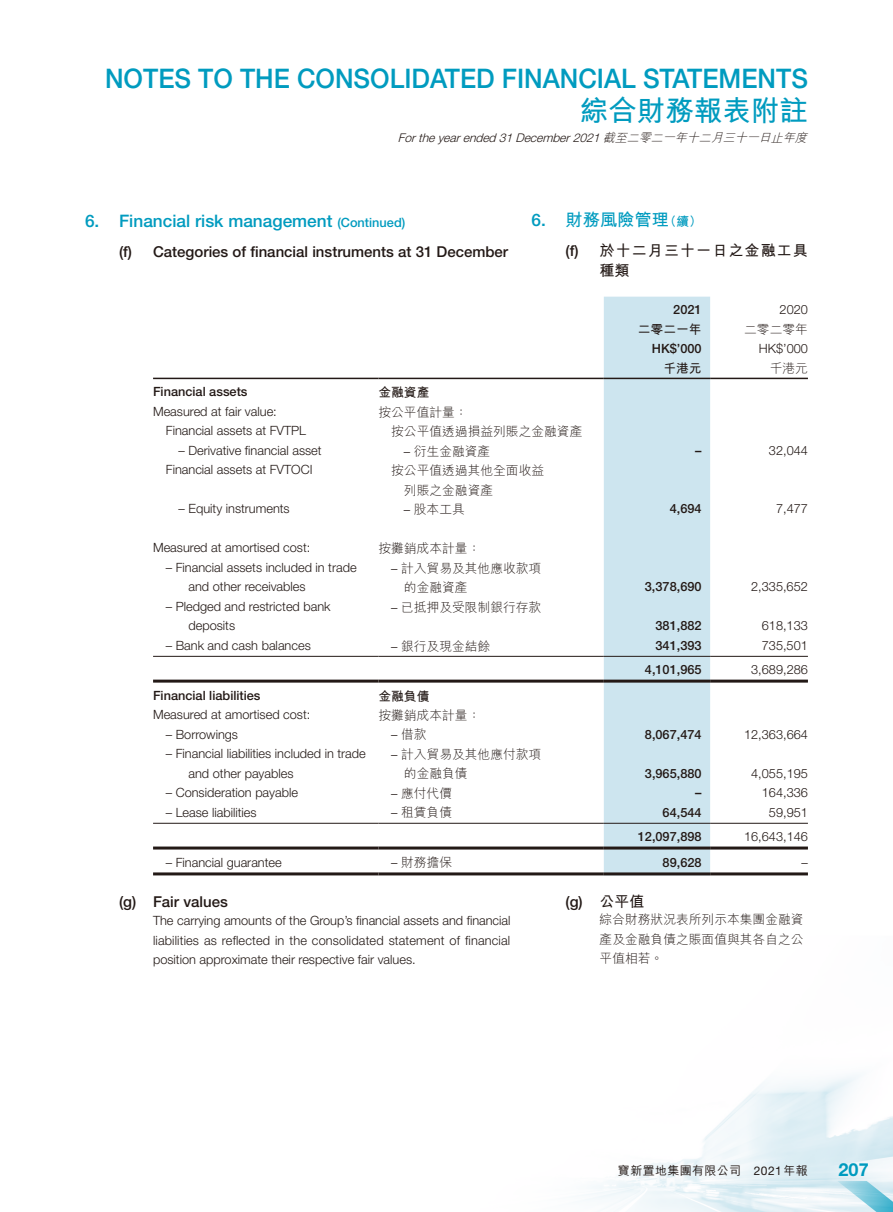
<style>
.page{position:relative;width:893px;height:1212px;background:#fff}
.page>*{position:absolute;margin:0;border:0;box-sizing:border-box;transform-origin:0 0}
.t1{font:700 28.5px "M Hei HK";color:#009bbf}
.t2{font:500 27px "Helvetica Neue LT Std";color:#009bbf;scale:.95 1}
.t3{font:700 18px "Helvetica Neue LT Std";color:#009bbf}
.t4{font:500 17.25px "Helvetica Neue LT Std";color:#009bbf}
.t5{font:700 17.25px "M Hei HK";color:#009bbf}
.t6{font:500 15px "Helvetica Neue LT Std";color:#231916}
.t7{font:700 15px/19.5px "M Hei HK";letter-spacing:.075em;color:#231916}
.t8{font:300 12.75px/19.5px "Helvetica Neue LT Std";color:#231916}
.t9{font:300 12.75px/19.5px "M Hei HK";color:#231916}
.t10{font:500 12.75px "Helvetica Neue LT Std";color:#231916}
.t11{font:700 12.75px "M Hei HK";color:#231916}
.t12{font:italic 300 12px "Helvetica Neue LT Std";color:#231916}
.t13{font:500 12px "M Hei HK";letter-spacing:.03em;color:#231916}
.s1{font-family:"M Hei HK"}
.s2{font-size:12.75px}
.s3{font-family:"Helvetica Neue LT Std";font-weight:500}
.s4{font-family:"Helvetica Neue LT Std"}
.s5{font-family:"M Hei HK";font-weight:700}
.s6{font-family:"Helvetica Neue LT Std";font-weight:400}
</style>
<div class="page">
<svg style="left:837px;top:1181px;width:56px;height:31px;background:#aedce8"></svg>
<div style="left:604px;top:297px;width:106px;height:575px;background:#cde5ef"></div>
<hr style="left:153px;top:378px;width:225px;height:1px;background:#231916">
<hr style="left:378px;top:378px;width:226px;height:1px;background:#231916">
<hr style="left:604px;top:378px;width:106px;height:1px;background:#231916">
<hr style="left:710px;top:378px;width:98px;height:1px;background:#231916">
<hr style="left:153px;top:656px;width:225px;height:1px;background:#231916">
<hr style="left:378px;top:656px;width:226px;height:1px;background:#231916">
<hr style="left:604px;top:656px;width:106px;height:1px;background:#231916">
<hr style="left:710px;top:656px;width:98px;height:1px;background:#231916">
<hr style="left:153px;top:680px;width:225px;height:3px;background:#231916">
<hr style="left:378px;top:680px;width:226px;height:3px;background:#231916">
<hr style="left:604px;top:680px;width:106px;height:3px;background:#231916">
<hr style="left:710px;top:680px;width:98px;height:3px;background:#231916">
<hr style="left:153px;top:823px;width:225px;height:1px;background:#231916">
<hr style="left:378px;top:823px;width:226px;height:1px;background:#231916">
<hr style="left:604px;top:823px;width:106px;height:1px;background:#231916">
<hr style="left:710px;top:823px;width:98px;height:1px;background:#231916">
<hr style="left:153px;top:846px;width:225px;height:3px;background:#231916">
<hr style="left:378px;top:846px;width:226px;height:3px;background:#231916">
<hr style="left:604px;top:846px;width:106px;height:3px;background:#231916">
<hr style="left:710px;top:846px;width:98px;height:3px;background:#231916">
<hr style="left:153px;top:872px;width:225px;height:3px;background:#231916">
<hr style="left:378px;top:872px;width:226px;height:3px;background:#231916">
<hr style="left:604px;top:872px;width:106px;height:3px;background:#231916">
<hr style="left:710px;top:872px;width:98px;height:3px;background:#231916">
<h2 class="t2" style="left:105px;top:62px;width:741px">NOTES TO THE CONSOLIDATED FINANCIAL STATEMENTS</h2>
<h1 class="t1" style="left:580px;top:89px;width:229px">綜合財務報表附註</h1>
<p class="t12" style="left:398px;top:131px;width:413px">Fortheyearended31December2021<span class="s1">截至二零二一年十二月三十一日止年度</span></p>
<h3 class="t4" style="left:85px;top:210px;width:322px">6. Financial risk management <span class="s2">(Continued)</span></h3>
<p class="t6" style="left:119px;top:243px;width:391px">(f) Categories of financial instruments at 31 December</p>
<h3 class="t5" style="left:531px;top:207px;width:172px"><span class="s3">6.</span> 財務風險管理<span class="s2">（續）</span></h3>
<p class="t7" style="left:600px;top:240px;width:210px;text-indent:-34px"><span class="s3">(f)</span> 於十二月三十一日之金融工具種類</p>
<p class="t10" style="left:673px;top:302px;width:30px">2021</p>
<p class="t8" style="left:780px;top:299px;width:30px">2020</p>
<p class="t11" style="left:638px;top:320px;width:65px">二零二一年</p>
<p class="t9" style="left:744px;top:319px;width:65px">二零二零年</p>
<p class="t10" style="left:652px;top:341px;width:51px">HK$’000</p>
<p class="t8" style="left:759px;top:338px;width:51px">HK$’000</p>
<p class="t11" style="left:663px;top:359px;width:40px">千港元</p>
<p class="t9" style="left:770px;top:358px;width:40px">千港元</p>
<p class="t10" style="left:153px;top:384px;width:96px">Financial assets</p>
<p class="t11" style="left:378px;top:383px;width:52px">金融資產</p>
<p class="t8" style="left:153px;top:401px;width:125px">Measured at fair value:</p>
<p class="t9" style="left:378px;top:402px;width:91px">按公平值計量：</p>
<p class="t8" style="left:166px;top:421px;width:142px">Financial assets at FVTPL</p>
<p class="t9" style="left:391px;top:421px;width:193px">按公平值透過損益列賬之金融資產</p>
<p class="t8" style="left:179px;top:440px;width:145px">– Derivative financial asset</p>
<p class="t9" style="left:404px;top:441px;width:88px"><span class="s4">–</span> 衍生金融資產</p>
<p class="t10" style="left:695px;top:443px;width:8px">–</p>
<p class="t8" style="left:769px;top:440px;width:40px">32,044</p>
<p class="t8" style="left:166px;top:460px;width:148px">Financial assets at FVTOCI</p>
<p class="t9" style="left:404px;top:460px;width:142px;text-indent:-13px">按公平值透過其他全面收益列賬之金融資產</p>
<p class="t8" style="left:179px;top:499px;width:113px">– Equity instruments</p>
<p class="t9" style="left:404px;top:499px;width:62px"><span class="s4">–</span> 股本工具</p>
<p class="t10" style="left:670px;top:501px;width:33px">4,694</p>
<p class="t8" style="left:776px;top:499px;width:33px">7,477</p>
<p class="t8" style="left:153px;top:538px;width:159px">Measured at amortised cost:</p>
<p class="t9" style="left:378px;top:538px;width:103px">按攤銷成本計量：</p>
<p class="t8" style="left:188px;top:557px;width:170px;text-indent:-23px">– Financial assets included in trade and other receivables</p>
<p class="t9" style="left:404px;top:558px;width:139px;text-indent:-13px"><span class="s4">–</span> 計入貿易及其他應收款項的金融資產</p>
<p class="t10" style="left:645px;top:579px;width:58px">3,378,690</p>
<p class="t8" style="left:751px;top:577px;width:58px">2,335,652</p>
<p class="t8" style="left:188px;top:596px;width:144px;text-indent:-23px">– Pledged and restricted bank deposits</p>
<p class="t9" style="left:391px;top:597px;width:152px"><span class="s4">–</span> 已抵押及受限制銀行存款</p>
<p class="t10" style="left:655px;top:618px;width:48px">381,882</p>
<p class="t8" style="left:762px;top:616px;width:48px">618,133</p>
<p class="t8" style="left:166px;top:635px;width:147px">– Bank and cash balances</p>
<p class="t9" style="left:391px;top:636px;width:101px"><span class="s4">–</span> 銀行及現金結餘</p>
<p class="t10" style="left:655px;top:638px;width:48px">341,393</p>
<p class="t8" style="left:762px;top:635px;width:48px">735,501</p>
<p class="t10" style="left:645px;top:662px;width:58px">4,101,965</p>
<p class="t8" style="left:751px;top:659px;width:58px">3,689,286</p>
<p class="t10" style="left:153px;top:688px;width:109px">Financial liabilities</p>
<p class="t11" style="left:378px;top:686px;width:52px">金融負債</p>
<p class="t8" style="left:153px;top:705px;width:159px">Measured at amortised cost:</p>
<p class="t9" style="left:378px;top:705px;width:103px">按攤銷成本計量：</p>
<p class="t8" style="left:166px;top:724px;width:74px">– Borrowings</p>
<p class="t9" style="left:391px;top:725px;width:37px"><span class="s4">–</span> 借款</p>
<p class="t10" style="left:645px;top:727px;width:58px">8,067,474</p>
<p class="t8" style="left:744px;top:724px;width:65px">12,363,664</p>
<p class="t8" style="left:188px;top:744px;width:179px;text-indent:-23px">– Financial liabilities included in trade and other payables</p>
<p class="t9" style="left:404px;top:744px;width:139px;text-indent:-13px"><span class="s4">–</span> 計入貿易及其他應付款項的金融負債</p>
<p class="t10" style="left:645px;top:766px;width:58px">3,965,880</p>
<p class="t8" style="left:751px;top:763px;width:58px">4,055,195</p>
<p class="t8" style="left:166px;top:783px;width:134px">– Consideration payable</p>
<p class="t9" style="left:391px;top:783px;width:62px"><span class="s4">–</span> 應付代價</p>
<p class="t10" style="left:695px;top:785px;width:8px">–</p>
<p class="t8" style="left:762px;top:783px;width:48px">164,336</p>
<p class="t8" style="left:166px;top:802px;width:92px">– Lease liabilities</p>
<p class="t9" style="left:391px;top:803px;width:62px"><span class="s4">–</span> 租賃負債</p>
<p class="t10" style="left:663px;top:805px;width:40px">64,544</p>
<p class="t8" style="left:769px;top:802px;width:40px">59,951</p>
<p class="t10" style="left:638px;top:829px;width:65px">12,097,898</p>
<p class="t8" style="left:744px;top:826px;width:65px">16,643,146</p>
<p class="t8" style="left:166px;top:852px;width:117px">– Financial guarantee</p>
<p class="t9" style="left:391px;top:853px;width:62px"><span class="s4">–</span> 財務擔保</p>
<p class="t10" style="left:663px;top:855px;width:40px">89,628</p>
<p class="t8" style="left:801px;top:852px;width:8px">–</p>
<p class="t6" style="left:119px;top:893px;width:110px">(g) Fair values</p>
<p class="t8" style="left:153px;top:910px;width:359px;text-align:justify">The carrying amounts of the Group’s financial assets and financial liabilities as reflected in the consolidated statement of financial position approximate their respective fair values.</p>
<p class="t6" style="left:566px;top:892px;width:81px">(g) <span class="s5">公平值</span></p>
<p class="t9" style="left:600px;top:909px;width:205px;text-align:justify">綜合財務狀況表所列示本集團金融資產及金融負債之賬面值與其各自之公平值相若。</p>
<p class="t13" style="left:618px;top:1162px;width:191px">寶新置地集團有限公司 <span class="s6">2021</span>年報</p>
<h3 class="t3" style="left:839px;top:1158px;width:32px">207</h3>
</div>
